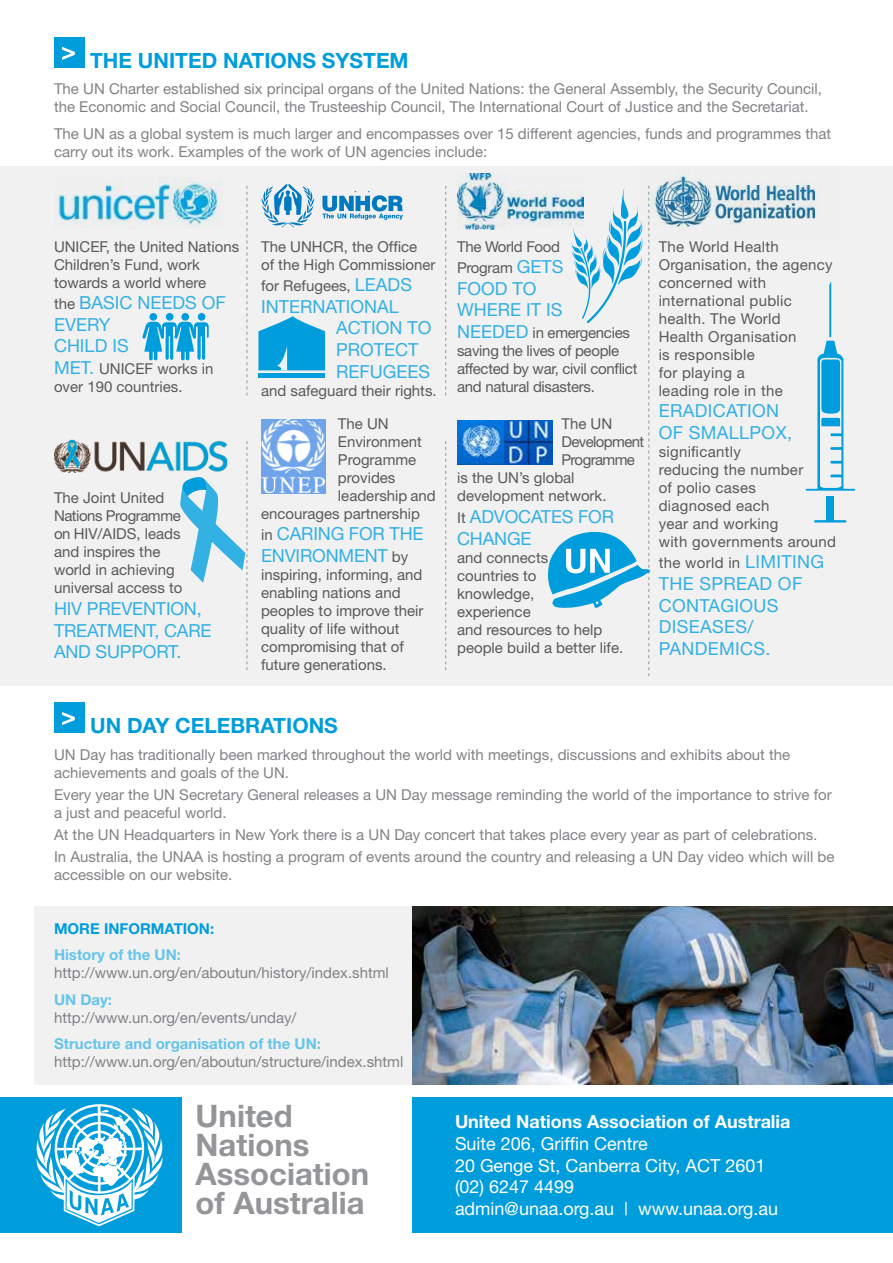
<style>
.page{position:relative;width:893px;height:1263px;background:#fff}
.page>*{position:absolute;margin:0;border:0;box-sizing:border-box;transform-origin:0 0}
.t1{font:700 31.05px/29px "Helvetica Neue";color:#939598}
.t2{font:700 21px "Helvetica Neue";color:#009ddc}
.t3{font:18px/21.6px "Helvetica Neue";color:#33b0e3}
.t4{font:18px/21.6px "Helvetica Neue";color:#fff}
.t5{font:18px/21.6px "Helvetica Neue";letter-spacing:.02em;color:#33b0e3}
.t6{font:700 18px "Helvetica Neue";color:#fff}
.t7{font:15px/18px "Helvetica Neue";color:#808285}
.t8{font:15px/18px "Helvetica Neue";color:#58595b}
.t9{font:15px/18px "Helvetica Neue";letter-spacing:.02em;color:#58595b}
.t10{font:15px/18px "Helvetica Neue";letter-spacing:-.02em;color:#58595b}
.t11{font:700 15px "Helvetica Neue";color:#66c4ea}
.t12{font:15px "Helvetica Neue";letter-spacing:-.04em;color:#58595b}
.t13{font:700 15px "Helvetica Neue";color:#009ddc}
.s1{font-size:15px;color:#58595b}
.s2{font-size:18px;color:#33b0e3}
</style>
<div class="page">
<div style="left:0;top:166px;width:893px;height:519px;background:#f1f1f2"></div>
<div style="left:34px;top:906px;width:829px;height:179px;background:#f1f1f2"></div>
<img style="left:412px;top:906px;width:481px;height:179px">
<div style="left:54px;top:38px;width:30px;height:30px;background:#009ddc"></div>
<svg style="left:62px;top:47px;width:13px;height:13px"></svg>
<div style="left:0;top:1097px;width:181px;height:136px;background:#009ddc"></div>
<div style="left:412px;top:1097px;width:481px;height:136px;background:#009ddc"></div>
<svg style="left:36px;top:1104px;width:127px;height:122px"></svg>
<div style="left:54px;top:703px;width:30px;height:30px;background:#009ddc"></div>
<svg style="left:62px;top:712px;width:13px;height:13px"></svg>
<img style="left:54px;top:178px;width:167px;height:50px">
<svg style="left:261px;top:184px;width:54px;height:43px"></svg>
<svg style="left:322px;top:191px;width:81px;height:29px"></svg>
<img style="left:457px;top:173px;width:91px;height:56px">
<hr style="left:258px;top:373px;width:67px;height:4px;background:#009ddc">
<svg style="left:258px;top:316px;width:67px;height:54px"></svg>
<div style="left:827px;top:496px;width:7px;height:25px;background:#009ddc"></div>
<hr style="left:814px;top:520px;width:32px;height:2px;background:#009ddc">
<svg style="left:806px;top:281px;width:49px;height:210px"></svg>
<div style="left:149px;top:313px;width:8px;height:8px;background:#009ddc;border-radius:50%"></div>
<div style="left:166px;top:313px;width:8px;height:8px;background:#009ddc;border-radius:50%"></div>
<div style="left:181px;top:313px;width:8px;height:8px;background:#009ddc;border-radius:50%"></div>
<div style="left:198px;top:313px;width:7px;height:8px;background:#009ddc;border-radius:50%"></div>
<svg style="left:142px;top:321px;width:67px;height:40px"></svg>
<img style="left:648px;top:166px;width:174px;height:65px">
<img style="left:261px;top:420px;width:64px;height:73px">
<img style="left:457px;top:420px;width:91px;height:44px">
<svg style="left:247px;top:186px;width:1px;height:209px"></svg>
<svg style="left:445px;top:186px;width:1px;height:209px"></svg>
<svg style="left:445px;top:441px;width:1px;height:229px"></svg>
<svg style="left:548px;top:186px;width:103px;height:490px"></svg>
<img style="left:55px;top:439px;width:166px;height:34px">
<svg style="left:180px;top:441px;width:68px;height:229px"></svg>
<h2 class="t2" style="left:90px;top:47px;width:320px">THE UNITED NATIONS SYSTEM</h2>
<p class="t7" style="left:54px;top:80px;width:770px">The UN Charter established six principal organs of the United Nations: the General Assembly, the Security Council, the Economic and Social Council, the Trusteeship Council, The International Court of Justice and the Secretariat.</p>
<p class="t7" style="left:54px;top:124px;width:779px">The UN as a global system is much larger and encompasses over 15 different agencies, funds and programmes that carry out its work. Examples of the work of UN agencies include:</p>
<p class="t8" style="left:54px;top:237px;width:187px">UNICEF, the United Nations<br>Children’s Fund, work towards a world where</p>
<p class="t3" style="left:54px;top:292px;width:173px"><span class="s1">the</span> BASIC NEEDS OF<br>EVERY<br>CHILD IS</p>
<p class="t8" style="left:54px;top:359px;width:161px"><span class="s2">MET.</span> UNICEF works in over 190 countries.</p>
<p class="t8" style="left:54px;top:489px;width:130px">The Joint United<br>Nations Programme on HIV/AIDS, leads and inspires the world in achieving universal access to</p>
<p class="t3" style="left:54px;top:597px;width:159px">HIV PREVENTION,<br>TREATMENT, CARE<br>AND SUPPORT.</p>
<p class="t8" style="left:261px;top:237px;width:176px">The UNHCR, the Office<br>of the High Commissioner</p>
<p class="t8" style="left:261px;top:277px;width:152px">for Refugees, <span class="s2">LEADS</span></p>
<p class="t3" style="left:336px;top:295px;width:97px;text-indent:-75px">INTERNATIONAL<br>ACTION TO<br>PROTECT<br>REFUGEES</p>
<p class="t8" style="left:261px;top:381px;width:177px">and safeguard their rights.</p>
<p class="t8" style="left:338px;top:414px;width:52px">The UN</p>
<p class="t8" style="left:338px;top:432px;width:85px">Environment</p>
<p class="t8" style="left:338px;top:450px;width:80px">Programme</p>
<p class="t8" style="left:338px;top:468px;width:59px">provides</p>
<p class="t8" style="left:338px;top:486px;width:99px">leadership and</p>
<p class="t8" style="left:261px;top:504px;width:160px">encourages partnership</p>
<p class="t3" style="left:261px;top:523px;width:164px"><span class="s1">in</span> CARING FOR THE<br>ENVIRONMENT <span class="s1">by</span></p>
<p class="t8" style="left:261px;top:565px;width:164px">inspiring, informing, and enabling nations and peoples to improve their quality of life without compromising that of future generations.</p>
<p class="t10" style="left:457px;top:235px;width:108px;line-height:21.6px">The World Food<br>Program <span class="s2">GETS</span></p>
<p class="t3" style="left:457px;top:277px;width:107px">FOOD TO<br>WHERE IT IS</p>
<p class="t10" style="left:457px;top:323px;width:182px"><span class="s2">NEEDED</span> in emergencies saving the lives of people affected by war, civil conflict and natural disasters.</p>
<p class="t8" style="left:561px;top:415px;width:52px">The UN</p>
<p class="t12" style="left:561px;top:433px;width:84px">Development</p>
<p class="t12" style="left:561px;top:451px;width:75px">Programme</p>
<p class="t8" style="left:457px;top:469px;width:119px">is the UN’s global</p>
<p class="t8" style="left:457px;top:487px;width:151px">development network.</p>
<p class="t3" style="left:457px;top:506px;width:158px"><span class="s1">It</span> ADVOCATES FOR<br>CHANGE</p>
<p class="t8" style="left:457px;top:548px;width:168px">and connects<br>countries to<br>knowledge,<br>experience<br>and resources to help people build a better life.</p>
<p class="t9" style="left:659px;top:237px;width:176px">The World Health<br>Organisation, the agency concerned with international public health. The World<br>Health Organisation<br>is responsible<br>for playing a<br>leading role in the</p>
<p class="t5" style="left:659px;top:400px;width:135px">ERADICATION<br>OF SMALLPOX,</p>
<p class="t9" style="left:659px;top:442px;width:179px">significantly<br>reducing the number<br>of polio cases<br>diagnosed each<br>year and working<br>with governments around</p>
<p class="t9" style="left:659px;top:554px;width:167px">the world in <span class="s2">LIMITING</span></p>
<p class="t5" style="left:659px;top:572px;width:145px">THE SPREAD OF<br>CONTAGIOUS<br>DISEASES/<br>PANDEMICS.</p>
<h2 class="t2" style="left:90px;top:712px;width:249px">UN DAY CELEBRATIONS</h2>
<p class="t7" style="left:54px;top:745px;width:738px">UN Day has traditionally been marked throughout the world with meetings, discussions and exhibits about the achievements and goals of the UN.</p>
<p class="t7" style="left:54px;top:785px;width:779px">Every year the UN Secretary General releases a UN Day message reminding the world of the importance to strive for a just and peaceful world.</p>
<p class="t7" style="left:54px;top:823px;width:782px;line-height:22.2px">At the UN Headquarters in New York there is a UN Day concert that takes place every year as part of celebrations.<br>In Australia, the UNAA is hosting a program of events around the country and releasing a UN Day video which will be</p>
<p class="t7" style="left:54px;top:866px;width:180px">accessible on our website.</p>
<p class="t13" style="left:54px;top:919px;width:162px">MORE INFORMATION:</p>
<p class="t11" style="left:54px;top:945px;width:128px">History of the UN:</p>
<p class="t7" style="left:54px;top:964px;width:336px">http://www.un.org/en/aboutun/history/index.shtml</p>
<p class="t11" style="left:54px;top:990px;width:60px">UN Day:</p>
<p class="t7" style="left:54px;top:1008px;width:244px">http://www.un.org/en/events/unday/</p>
<p class="t11" style="left:54px;top:1034px;width:268px">Structure and organisation of the UN:</p>
<p class="t7" style="left:54px;top:1053px;width:351px">http://www.un.org/en/aboutun/structure/index.shtml</p>
<h1 class="t1" style="left:196px;top:1101px;width:175px">United<br>Nations<br>Association of Australia</h1>
<p class="t6" style="left:455px;top:1111px;width:337px">United Nations Association of Australia</p>
<p class="t4" style="left:455px;top:1132px;width:325px">Suite 206, Griffin Centre<br>20 Genge St, Canberra City, ACT 2601 (02) 6247 4499<br>admin@unaa.org.au | www.unaa.org.au</p>
</div>
